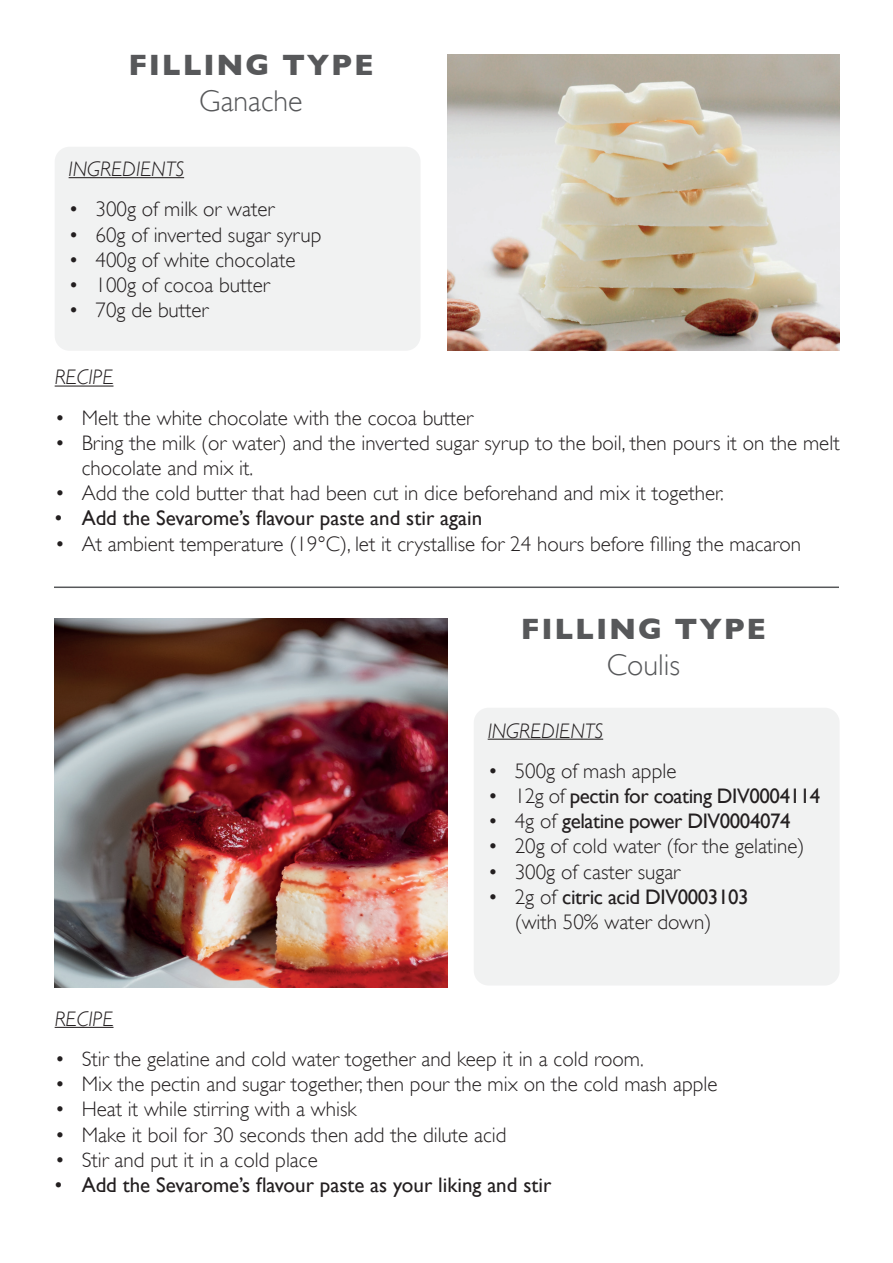
<style>
.page{position:relative;width:893px;height:1263px;background:#fff}
.page>*{position:absolute;margin:0;border:0;box-sizing:border-box;transform-origin:0 0}
.t1{font:700 30px "Gill Sans";letter-spacing:.06em;color:#57585a}
.t2{font:300 30px "Gill Sans";color:#57585a}
.t3{font:300 21px/25.2px "Gill Sans";color:#231f20}
.t4{font:21px "Gill Sans";letter-spacing:-.01em;color:#231f20}
.t5{font:italic 300 21px "Gill Sans";color:#231f20}
.s1{font-weight:300}
.s2{font-weight:400}
</style>
<div class="page">
<img style="left:447px;top:54px;width:393px;height:297px">
<div style="left:55px;top:147px;width:366px;height:204px;background:#f1f2f2;border-radius:15px"></div>
<hr style="left:69px;top:177px;width:115px;height:1px;background:#231f20">
<hr style="left:55px;top:385px;width:59px;height:2px;background:#231f20">
<hr style="left:54px;top:586px;width:785px;height:2px;background:#57585a">
<img style="left:55px;top:618px;width:392px;height:370px">
<div style="left:474px;top:708px;width:366px;height:277px;background:#f1f2f2;border-radius:15px"></div>
<hr style="left:488px;top:739px;width:115px;height:1px;background:#231f20">
<hr style="left:55px;top:1027px;width:59px;height:1px;background:#231f20">
<h1 class="t1" style="left:128px;top:47px;width:246px">FILLING TYPE</h1>
<h1 class="t2" style="left:199px;top:83px;width:105px">Ganache</h1>
<p class="t5" style="left:69px;top:157px;width:117px">INGREDIENTS</p>
<p class="t3" style="left:69px;top:197px;width:207px">• 300g of milk or water</p>
<p class="t3" style="left:69px;top:222px;width:254px">• 60g of inverted sugar syrup</p>
<p class="t3" style="left:69px;top:247px;width:228px">• 400g of white chocolate</p>
<p class="t3" style="left:69px;top:272px;width:203px">• 100g of cocoa butter</p>
<p class="t3" style="left:69px;top:297px;width:141px">• 70g de butter</p>
<p class="t5" style="left:55px;top:366px;width:60px">RECIPE</p>
<p class="t3" style="left:55px;top:405px;width:420px">• Melt the white chocolate with the cocoa butter</p>
<p class="t3" style="left:82px;top:430px;width:759px;text-indent:-27px">• Bring the milk (or water) and the inverted sugar syrup to the boil, then pours it on the melt chocolate and mix it.</p>
<p class="t3" style="left:55px;top:481px;width:671px">• Add the cold butter that had been cut in dice beforehand and mix it together.</p>
<p class="t4" style="left:55px;top:506px;width:429px">• Add the Sevarome’s flavour paste and stir again</p>
<p class="t3" style="left:55px;top:531px;width:748px">• At ambient temperature (19°C), let it crystallise for 24 hours before filling the macaron</p>
<h1 class="t1" style="left:521px;top:611px;width:246px">FILLING TYPE</h1>
<h1 class="t2" style="left:607px;top:648px;width:75px">Coulis</h1>
<p class="t5" style="left:488px;top:719px;width:117px">INGREDIENTS</p>
<p class="t3" style="left:488px;top:758px;width:190px">• 500g of mash apple</p>
<p class="t4" style="left:488px;top:783px;width:334px"><span class="s1">• 12g of</span> pectin for coating DIV0004114</p>
<p class="t4" style="left:488px;top:809px;width:305px"><span class="s1">• 4g of</span> gelatine power DIV0004074</p>
<p class="t3" style="left:488px;top:834px;width:318px">• 20g of cold water (for the gelatine)</p>
<p class="t3" style="left:488px;top:859px;width:194px">• 300g of caster sugar</p>
<p class="t3" style="left:488px;top:884px;width:262px;text-align:center">• 2g of <span class="s2">citric acid DIV0003103 </span>(with 50% water down)</p>
<p class="t5" style="left:55px;top:1007px;width:60px">RECIPE</p>
<p class="t3" style="left:55px;top:1046px;width:591px">• Stir the gelatine and cold water together and keep it in a cold room.</p>
<p class="t3" style="left:55px;top:1071px;width:664px">• Mix the pectin and sugar together, then pour the mix on the cold mash apple</p>
<p class="t3" style="left:55px;top:1097px;width:303px">• Heat it while stirring with a whisk</p>
<p class="t3" style="left:55px;top:1122px;width:453px">• Make it boil for 30 seconds then add the dilute acid</p>
<p class="t3" style="left:55px;top:1147px;width:265px">• Stir and put it in a cold place</p>
<p class="t4" style="left:55px;top:1172px;width:498px">• Add the Sevarome’s flavour paste as your liking and stir</p>
</div>
